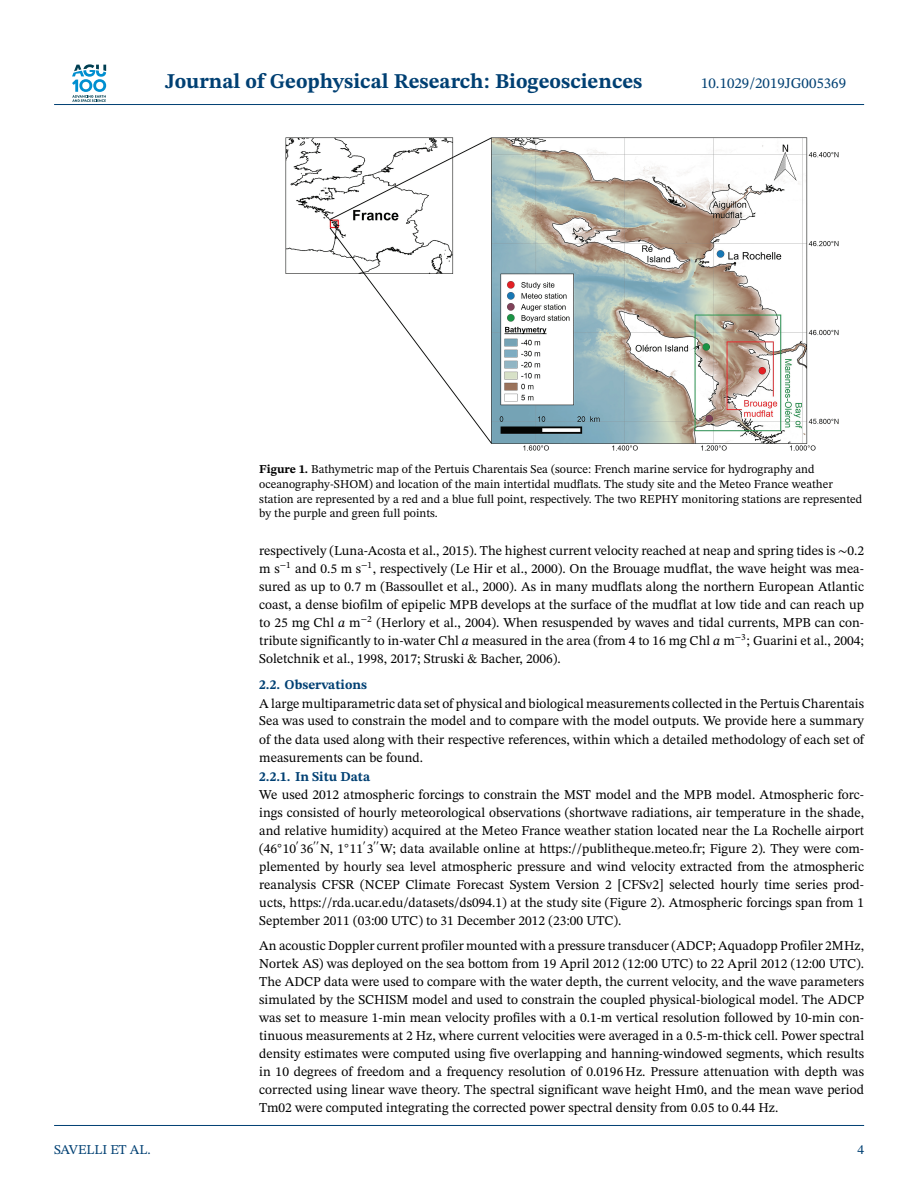
<style>
.page{position:relative;width:918px;height:1188px;background:#fff}
.page>*{position:absolute;margin:0;border:0;box-sizing:border-box;transform-origin:0 0}
.t1{font:700 21px "STIX Two Text";color:#004073}
.t2{font:15px "STIX Two Text";color:#004073}
.t3{font:13.5px/18px "STIX Two Text";color:#000;text-align:justify}
.t4{font:700 13.5px "STIX Two Text";color:#004073}
.t5{font:13.5px "STIX Two Text";color:#004073}
.t6{font:12px/15px "STIX Two Text";color:#000}
.t7{font:6.6px "STIX Math";color:#000}
.s1{font-weight:700}
.s2{font-family:"STIX Math"}
.s3{font-style:italic}
</style>
<div class="page">
<svg style="left:72px;top:64px;width:34px;height:38px"></svg>
<hr style="left:54px;top:104px;width:810px;height:1px;background:#004073">
<img style="left:285px;top:137px;width:554px;height:314px">
<hr style="left:54px;top:1125px;width:810px;height:1px;background:#004073">
<h1 class="t1" style="left:165px;top:73px;width:479px">Journal of Geophysical Research: Biogeosciences</h1>
<p class="t2" style="left:701px;top:77px;width:147px">10.1029/2019JG005369</p>
<p class="t6" style="left:259px;top:462px;width:605px"><span class="s1">Figure 1.</span> Bathymetric map of the Pertuis Charentais Sea (source: French marine service for hydrography and oceanography-SHOM) and location of the main intertidal mudflats. The study site and the Meteo France weather station are represented by a red and a blue full point, respectively. The two REPHY monitoring stations are represented by the purple and green full points.</p>
<p class="t3" style="left:259px;top:542px;width:606px">respectively (Luna-Acosta et al., 2015). The highest current velocity reached at neap and spring tides is <span class="s2">∼</span>0.2 m s<sup>−</sup><sup>1</sup> and 0.5 m s<sup>−</sup><sup>1</sup>, respectively (Le Hir et al., 2000). On the Brouage mudflat, the wave height was mea&shy;sured as up to 0.7 m (Bassoullet et al., 2000). As in many mudflats along the northern European Atlantic coast, a dense biofilm of epipelic MPB develops at the surface of the mudflat at low tide and can reach up to 25 mg Chl <span class="s3">a</span> m<sup>−</sup><sup>2</sup> (Herlory et al., 2004). When resuspended by waves and tidal currents, MPB can con&shy;tribute significantly to in-water Chl <span class="s3">a</span> measured in the area (from 4 to 16 mg Chl <span class="s3">a</span> m<sup>−</sup><sup>3</sup>; Guarini et al., 2004; Soletchnik et al., 1998, 2017; Struski &amp; Bacher, 2006).</p>
<p class="t4" style="left:259px;top:680px;width:109px">2.2. Observations</p>
<p class="t3" style="left:259px;top:695px;width:606px">A large multiparametric data set of physical and biological measurements collected in the Pertuis Charentais Sea was used to constrain the model and to compare with the model outputs. We provide here a summary of the data used along with their respective references, within which a detailed methodology of each set of measurements can be found.</p>
<p class="t4" style="left:259px;top:771px;width:112px">2.2.1. In Situ Data</p>
<p class="t3" style="left:259px;top:787px;width:606px">We used 2012 atmospheric forcings to constrain the MST model and the MPB model. Atmospheric forc&shy;ings consisted of hourly meteorological observations (shortwave radiations, air temperature in the shade, and relative humidity) acquired at the Meteo France weather station located near the La Rochelle airport (46<sup>◦</sup>10 36</p>
<p class="t7" style="left:363px;top:840px;width:4px">′</p>
<p class="t7" style="left:374px;top:840px;width:7px">′′</p>
<p class="t3" style="left:259px;top:841px;width:606px;text-indent:121px">W; data available online at https://publitheque.meteo.fr; Figure 2). They were com&shy;plemented by hourly sea level atmospheric pressure and wind velocity extracted from the atmospheric reanalysis CFSR (NCEP Climate Forecast System Version 2 [CFSv2] selected hourly time series prod&shy;ucts, https://rda.ucar.edu/datasets/ds094.1) at the study site (Figure 2). Atmospheric forcings span from 1<br>September 2011 (03:00 UTC) to 31 December 2012 (23:00 UTC).</p>
<p class="t3" style="left:259px;top:938px;width:606px">An acoustic Doppler current profiler mounted with a pressure transducer (ADCP; Aquadopp Profiler 2MHz, Nortek AS) was deployed on the sea bottom from 19 April 2012 (12:00 UTC) to 22 April 2012 (12:00 UTC).<br>The ADCP data were used to compare with the water depth, the current velocity, and the wave parameters simulated by the SCHISM model and used to constrain the coupled physical-biological model. The ADCP was set to measure 1-min mean velocity profiles with a 0.1-m vertical resolution followed by 10-min con&shy;tinuous measurements at 2 Hz, where current velocities were averaged in a 0.5-m-thick cell. Power spectral density estimates were computed using five overlapping and hanning-windowed segments, which results in 10 degrees of freedom and a frequency resolution of 0.0196 Hz. Pressure attenuation with depth was corrected using linear wave theory. The spectral significant wave height Hm0, and the mean wave period Tm02 were computed integrating the corrected power spectral density from 0.05 to 0.44 Hz.</p>
<p class="t7" style="left:296px;top:840px;width:4px">′</p>
<p class="t7" style="left:313px;top:840px;width:7px">′′</p>
<p class="t3" style="left:320px;top:841px;width:55px">N, 1<sup>◦</sup>11 3</p>
<p class="t5" style="left:54px;top:1144px;width:98px">SAVELLI ET AL.</p>
<p class="t5" style="left:857px;top:1144px;width:8px">4</p>
</div>
